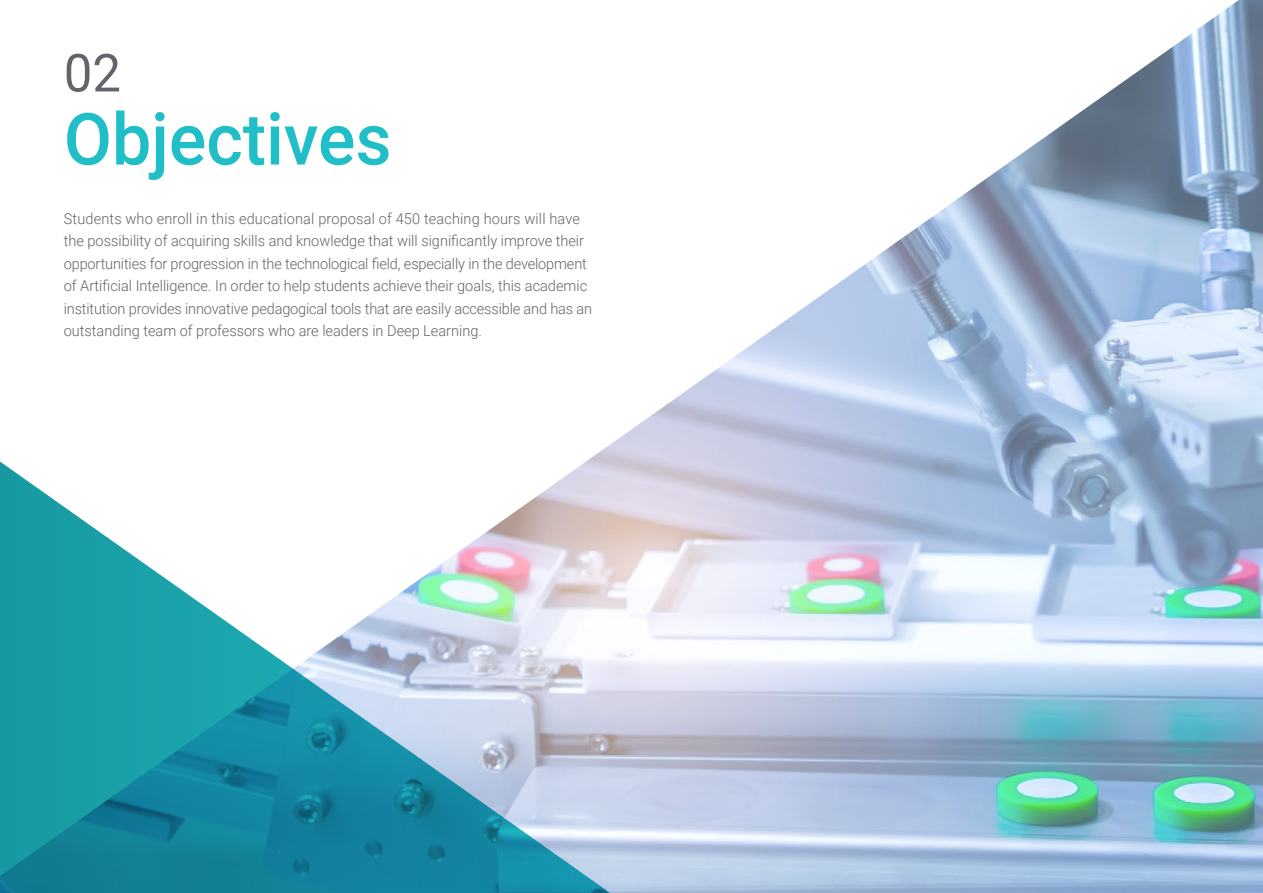
<style>
.page{position:relative;width:1263px;height:893px;background:#fff}
.page>*{position:absolute;margin:0;border:0;box-sizing:border-box;transform-origin:0 0}
.t1{font:500 72px "Roboto";color:#20bec6}
.t2{font:52.5px "Roboto";color:#61646a}
.t3{font:300 15px/22.5px "Roboto";color:#61646a}
</style>
<div class="page">
<img style="left:608px;top:0;width:655px;height:893px">
<svg style="left:0;top:446px;width:640px;height:447px"></svg>
<h2 class="t2" style="left:64px;top:36px;width:59px">02</h2>
<h1 class="t1" style="left:64px;top:89px;width:329px">Objectives</h1>
<p class="t3" style="left:64px;top:207px;width:530px">Students who enroll in this educational proposal of 450 teaching hours will have the possibility of acquiring skills and knowledge that will significantly improve their opportunities for progression in the technological field, especially in the development of Artificial Intelligence. In order to help students achieve their goals, this academic institution provides innovative pedagogical tools that are easily accessible and has an outstanding team of professors who are leaders in Deep Learning.</p>
</div>
